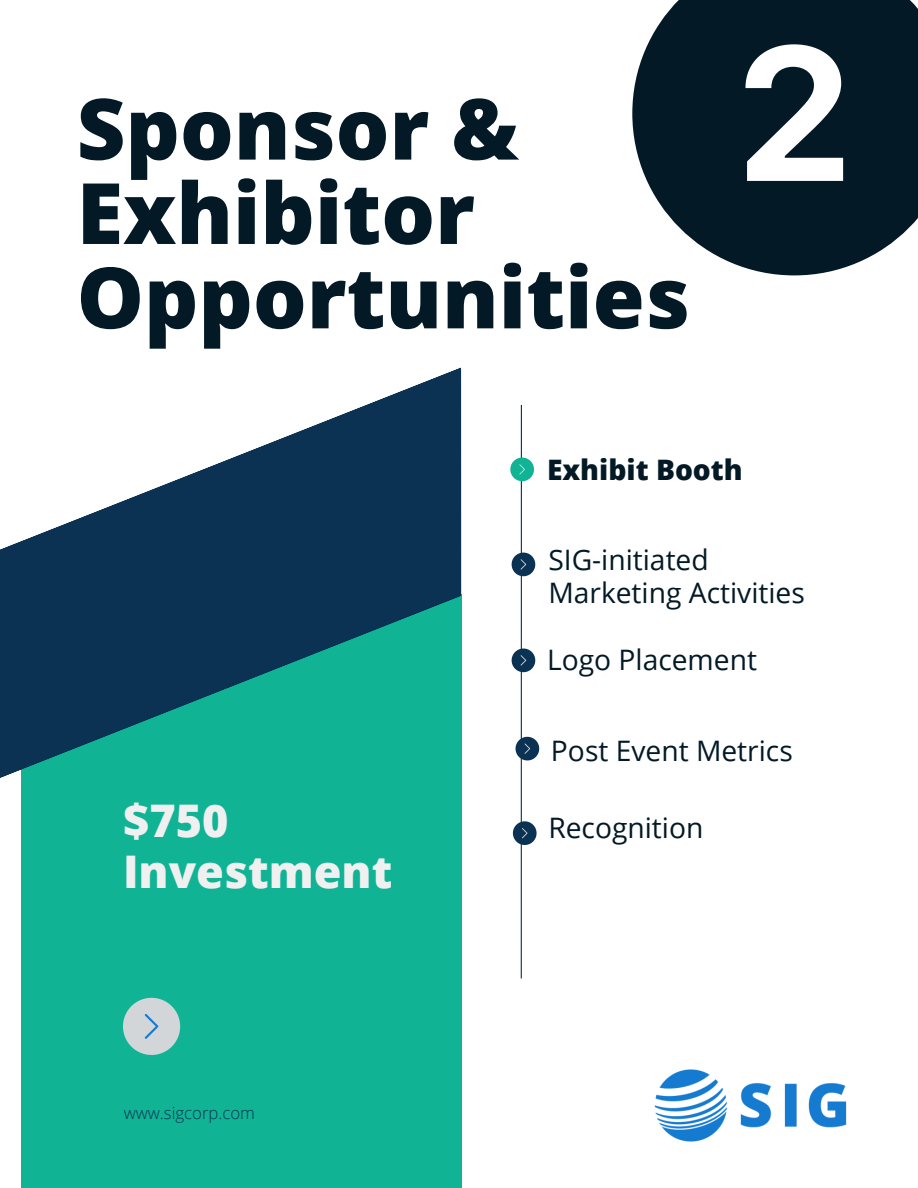
<style>
.page{position:relative;width:918px;height:1188px;background:#fff}
.page>*{position:absolute;margin:0;border:0;box-sizing:border-box;transform-origin:0 0}
.t1{font:800 84.6px/84.3px "Open Sans";color:#031a26}
.t2{font:800 45px "Open Sans";color:#f0f0f0}
.t3{font:28.2px/33.8px "Open Sans";color:#031a26}
.t4{font:800 28.2px "Open Sans";color:#031a26}
.t5{font:300 16.65px "Open Sans";color:#0b3252}
</style>
<div class="page">
<div style="left:21px;top:594px;width:440px;height:594px;background:#10b495"></div>
<hr style="left:521px;top:405px;width:1px;height:573px;background:#0b3252">
<svg style="left:0;top:367px;width:461px;height:411px;fill:#0b3252"></svg>
<svg style="left:123px;top:998px;width:57px;height:57px"></svg>
<svg style="left:512px;top:553px;width:23px;height:23px"></svg>
<svg style="left:512px;top:649px;width:23px;height:23px"></svg>
<svg style="left:516px;top:737px;width:23px;height:23px"></svg>
<svg style="left:513px;top:821px;width:24px;height:24px"></svg>
<svg style="left:510px;top:458px;width:24px;height:23px"></svg>
<img style="left:654px;top:1069px;width:193px;height:73px">
<svg style="left:632px;top:0;width:286px;height:275px;fill:#031a26"></svg>
<p class="t1" style="left:77px;top:85px;width:615px">Sponsor &amp;<br>Exhibitor<br>Opportunities</p>
<p class="t4" style="left:547px;top:449px;width:197px">Exhibit Booth</p>
<p class="t3" style="left:548px;top:542px;width:258px">SIG-initiated<br>Marketing Activities</p>
<p class="t3" style="left:547px;top:643px;width:211px">Logo Placement</p>
<p class="t2" style="left:123px;top:789px;width:107px">$750</p>
<p class="t2" style="left:123px;top:840px;width:271px">Investment</p>
<p class="t5" style="left:124px;top:1101px;width:133px">www.sigcorp.com</p>
<p class="t3" style="left:551px;top:733px;width:243px">Post Event Metrics</p>
<p class="t3" style="left:548px;top:810px;width:157px">Recognition</p>
</div>
